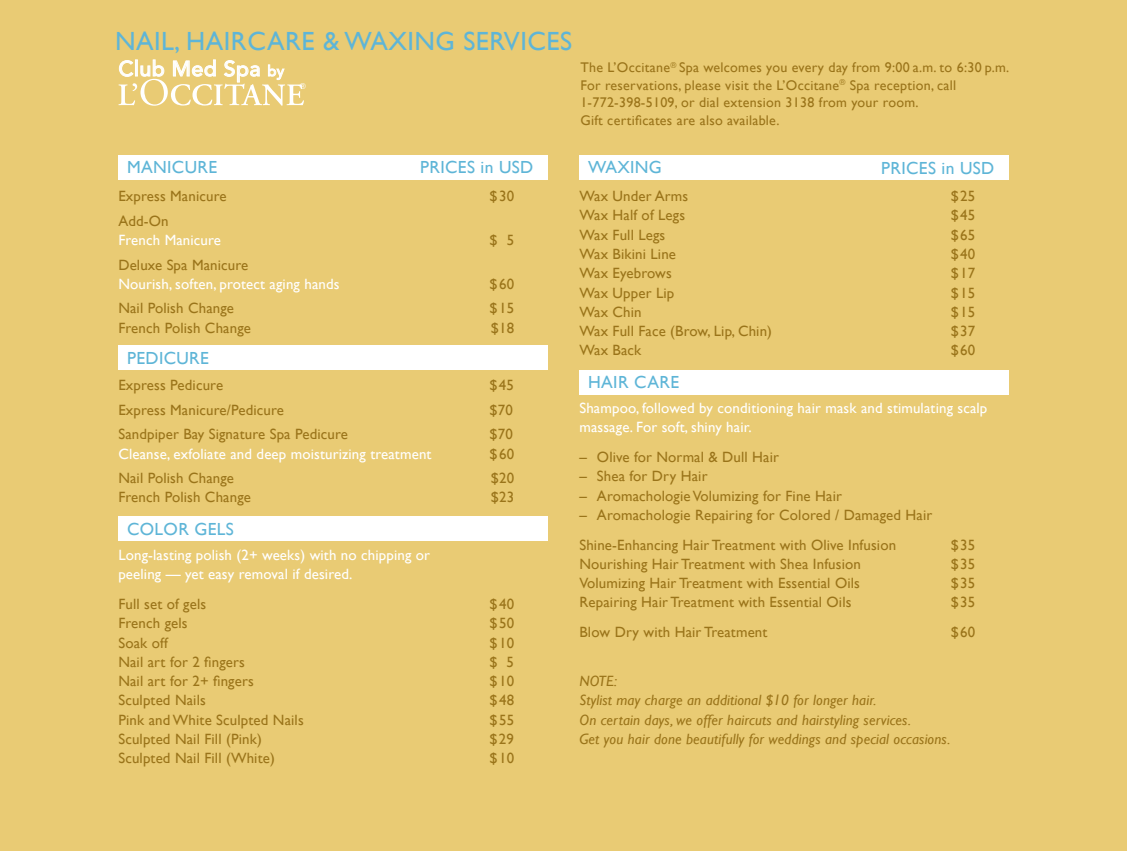
<style>
.page{position:relative;width:1127px;height:851px;background:#fff}
.page>*{position:absolute;margin:0;border:0;box-sizing:border-box;transform-origin:0 0}
.t1{font:26.25px "Gill Sans";letter-spacing:.02em;color:#5eb5d7}
.t2{font:500 21.35px "Avenir LT Std";letter-spacing:.02em;color:#fff}
.t3{font:17.5px "Gill Sans";letter-spacing:.02em;color:#5eb5d7}
.t4{font:14.88px/29.8px "Gill Sans";letter-spacing:.01em;color:#9a741a}
.t5{font:14.88px/19.2px "Gill Sans";letter-spacing:.01em;color:#fff}
.t6{font:italic 14.88px/19.2px "Gill Sans";letter-spacing:.01em;color:#9a741a}
.t7{font:14px/17.5px "Gill Sans";letter-spacing:.02em;color:#9a741a}
.t8{font:8.22px "Helvetica";color:#fff}
.s1{font-size:14.88px}
</style>
<div class="page">
<div style="left:0;top:0;width:1126px;height:850px;background:#e9cb74"></div>
<div style="left:118px;top:155px;width:429px;height:24px;background:#fff"></div>
<svg style="left:118px;top:60px;width:186px;height:46px"></svg>
<div style="left:118px;top:345px;width:429px;height:25px;background:#fff"></div>
<div style="left:118px;top:516px;width:429px;height:25px;background:#fff"></div>
<div style="left:579px;top:155px;width:429px;height:24px;background:#fff"></div>
<div style="left:579px;top:370px;width:429px;height:24px;background:#fff"></div>
<h1 class="t1" style="left:115px;top:26px;width:458px">NAIL, HAIRCARE &amp; WAXING SERVICES</h1>
<h2 class="t2" style="left:118px;top:56px;width:167px">Club Med Spa <span class="s1">by</span></h2>
<p class="t8" style="left:300px;top:83px;width:8px">®</p>
<p class="t7" style="left:580px;top:59px;width:430px">The L’Occitane<sup>®</sup> Spa welcomes you every day from 9:00 a.m. to 6:30 p.m.<br>For reservations, please visit the L’Occitane<sup>®</sup> Spa reception, call 1-772-398-5109, or dial extension 3138 from your room.<br>Gift certificates are also available.</p>
<p class="t3" style="left:127px;top:157px;width:91px">MANICURE</p>
<p class="t4" style="left:118px;top:181px;width:110px">Express Manicure</p>
<p class="t4" style="left:489px;top:181px;width:26px">$30</p>
<p class="t4" style="left:118px;top:206px;width:52px">Add-On</p>
<p class="t5" style="left:118px;top:230px;width:104px">French Manicure</p>
<p class="t4" style="left:489px;top:225px;width:26px">$ 5</p>
<p class="t4" style="left:118px;top:249px;width:131px">Deluxe Spa Manicure</p>
<p class="t5" style="left:118px;top:274px;width:223px">Nourish, soften, protect aging hands</p>
<p class="t4" style="left:489px;top:269px;width:26px">$60</p>
<p class="t4" style="left:118px;top:293px;width:117px">Nail Polish Change</p>
<p class="t4" style="left:489px;top:293px;width:26px">$15</p>
<p class="t4" style="left:118px;top:312px;width:134px">French Polish Change</p>
<p class="t4" style="left:491px;top:312px;width:25px">$18</p>
<p class="t3" style="left:420px;top:157px;width:115px">PRICES in USD</p>
<p class="t3" style="left:127px;top:347px;width:83px">PEDICURE</p>
<p class="t3" style="left:588px;top:157px;width:75px">WAXING</p>
<p class="t3" style="left:881px;top:157px;width:115px">PRICES in USD</p>
<p class="t4" style="left:579px;top:181px;width:110px">Wax Under Arms</p>
<p class="t4" style="left:950px;top:181px;width:26px">$25</p>
<p class="t4" style="left:579px;top:200px;width:107px">Wax Half of Legs</p>
<p class="t4" style="left:950px;top:200px;width:26px">$45</p>
<p class="t4" style="left:579px;top:220px;width:87px">Wax Full Legs</p>
<p class="t4" style="left:950px;top:220px;width:26px">$65</p>
<p class="t4" style="left:579px;top:239px;width:98px">Wax Bikini Line</p>
<p class="t4" style="left:950px;top:239px;width:26px">$40</p>
<p class="t4" style="left:579px;top:258px;width:94px">Wax Eyebrows</p>
<p class="t4" style="left:950px;top:258px;width:26px">$17</p>
<p class="t4" style="left:579px;top:277px;width:96px">Wax Upper Lip</p>
<p class="t4" style="left:950px;top:277px;width:26px">$15</p>
<p class="t4" style="left:579px;top:297px;width:64px">Wax Chin</p>
<p class="t4" style="left:950px;top:297px;width:26px">$15</p>
<p class="t4" style="left:579px;top:316px;width:194px">Wax Full Face (Brow, Lip, Chin)</p>
<p class="t4" style="left:950px;top:316px;width:26px">$37</p>
<p class="t4" style="left:579px;top:335px;width:63px">Wax Back</p>
<p class="t4" style="left:950px;top:335px;width:26px">$60</p>
<p class="t4" style="left:118px;top:370px;width:106px">Express Pedicure</p>
<p class="t4" style="left:489px;top:370px;width:26px">$45</p>
<p class="t4" style="left:118px;top:395px;width:167px">Express Manicure/Pedicure</p>
<p class="t4" style="left:489px;top:395px;width:25px">$70</p>
<p class="t4" style="left:118px;top:419px;width:231px">Sandpiper Bay Signature Spa Pedicure</p>
<p class="t4" style="left:489px;top:419px;width:25px">$70</p>
<p class="t5" style="left:118px;top:444px;width:314px">Cleanse, exfoliate and deep moisturizing treatment</p>
<p class="t4" style="left:489px;top:438px;width:26px">$60</p>
<p class="t4" style="left:118px;top:463px;width:117px">Nail Polish Change</p>
<p class="t4" style="left:491px;top:463px;width:25px">$20</p>
<p class="t4" style="left:118px;top:482px;width:134px">French Polish Change</p>
<p class="t4" style="left:491px;top:482px;width:25px">$23</p>
<p class="t3" style="left:127px;top:519px;width:108px">COLOR GELS</p>
<p class="t5" style="left:118px;top:545px;width:313px">Long-lasting polish (2+ weeks) with no chipping or peeling — yet easy removal if desired.</p>
<p class="t4" style="left:118px;top:589px;width:89px">Full set of gels</p>
<p class="t4" style="left:489px;top:589px;width:26px">$40</p>
<p class="t4" style="left:118px;top:608px;width:71px">French gels</p>
<p class="t4" style="left:489px;top:608px;width:26px">$50</p>
<p class="t4" style="left:118px;top:627px;width:51px">Soak off</p>
<p class="t4" style="left:489px;top:627px;width:26px">$10</p>
<p class="t4" style="left:118px;top:647px;width:128px">Nail art for 2 fingers</p>
<p class="t4" style="left:489px;top:647px;width:26px">$ 5</p>
<p class="t4" style="left:118px;top:666px;width:137px">Nail art for 2+ fingers</p>
<p class="t4" style="left:489px;top:666px;width:26px">$10</p>
<p class="t4" style="left:118px;top:685px;width:89px">Sculpted Nails</p>
<p class="t4" style="left:489px;top:685px;width:26px">$48</p>
<p class="t4" style="left:118px;top:704px;width:187px">Pink and White Sculpted Nails</p>
<p class="t4" style="left:489px;top:704px;width:26px">$55</p>
<p class="t4" style="left:118px;top:724px;width:145px">Sculpted Nail Fill (Pink)</p>
<p class="t4" style="left:489px;top:724px;width:26px">$29</p>
<p class="t4" style="left:118px;top:743px;width:158px">Sculpted Nail Fill (White)</p>
<p class="t4" style="left:489px;top:743px;width:26px">$10</p>
<p class="t3" style="left:588px;top:372px;width:92px">HAIR CARE</p>
<p class="t5" style="left:579px;top:398px;width:409px">Shampoo, followed by conditioning hair mask and stimulating scalp massage. For soft, shiny hair.</p>
<p class="t4" style="left:579px;top:442px;width:201px">– Olive for Normal &amp; Dull Hair</p>
<p class="t4" style="left:579px;top:461px;width:130px">– Shea for Dry Hair</p>
<p class="t4" style="left:579px;top:480px;width:264px">– Aromachologie Volumizing for Fine Hair</p>
<p class="t4" style="left:579px;top:500px;width:354px">– Aromachologie Repairing for Colored / Damaged Hair<br>Shine-Enhancing Hair Treatment with Olive Infusion</p>
<p class="t4" style="left:950px;top:529px;width:26px">$35</p>
<p class="t4" style="left:579px;top:549px;width:283px">Nourishing Hair Treatment with Shea Infusion</p>
<p class="t4" style="left:950px;top:549px;width:26px">$35</p>
<p class="t4" style="left:579px;top:568px;width:282px">Volumizing Hair Treatment with Essential Oils</p>
<p class="t4" style="left:950px;top:568px;width:26px">$35</p>
<p class="t4" style="left:579px;top:587px;width:273px">Repairing Hair Treatment with Essential Oils</p>
<p class="t4" style="left:950px;top:587px;width:26px">$35</p>
<p class="t4" style="left:579px;top:617px;width:189px">Blow Dry with Hair Treatment</p>
<p class="t4" style="left:950px;top:617px;width:26px">$60</p>
<p class="t6" style="left:579px;top:671px;width:372px">NOTE:<br>Stylist may charge an additional $10 for longer hair.<br>On certain days, we offer haircuts and hairstyling services.<br>Get you hair done beautifully for weddings and special occasions.</p>
</div>
